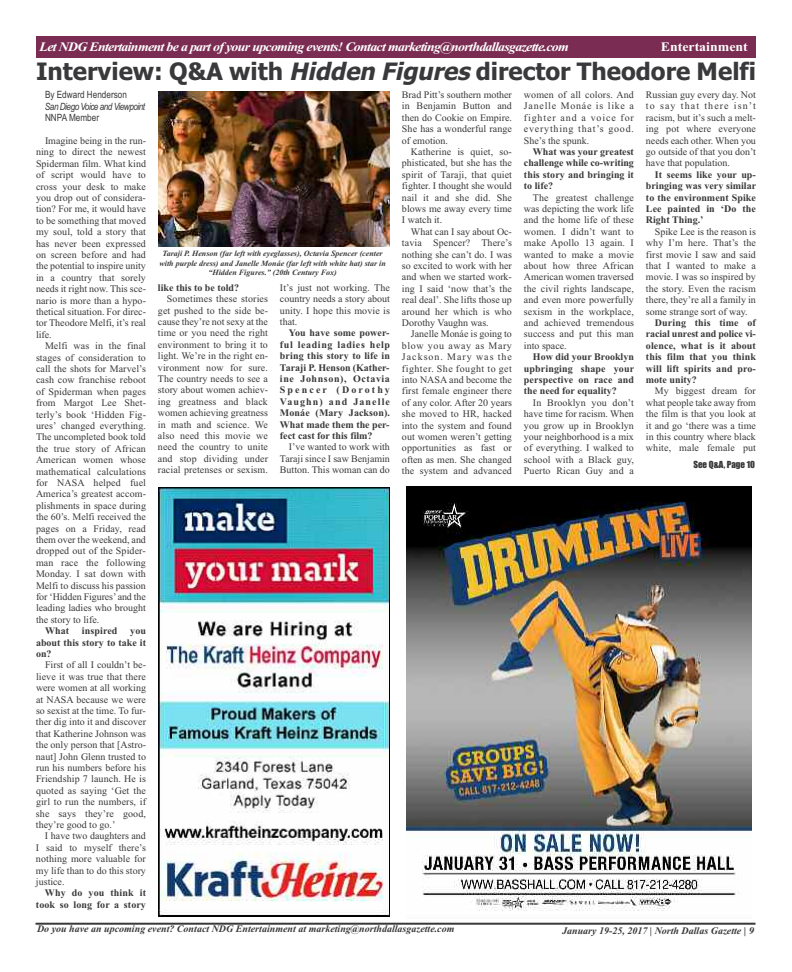
<style>
.page{position:relative;width:792px;height:972px;background:#fff}
.page>*{position:absolute;margin:0;border:0;box-sizing:border-box;transform-origin:0 0}
.t1{font:700 24px "Tahoma";color:#39383a}
.t2{font:italic 700 13px "Times New Roman";letter-spacing:-.05em;color:#fff;scale:1.07 1}
.t3{font:700 13px "Times New Roman";color:#fff;scale:1.07 1}
.t4{font:10px/11.4px "Times New Roman";color:#39383a;text-align:justify}
.t5{font:700 10px/11.4px "Times New Roman";letter-spacing:.005em;color:#39383a;text-align:justify}
.t6{font:italic 700 10px "Times New Roman";color:#39383a}
.t7{font:10px "Arial Narrow";color:#39383a}
.t8{font:italic 10px "Arial Narrow";letter-spacing:-.05em;color:#39383a}
.t9{font:9px "Impact";color:#39383a}
.t10{font:italic 700 8px/9.6px "Times New Roman";color:#39383a;text-align:center}
.s1{font-style:italic}
</style>
<div class="page">
<hr style="left:36px;top:923px;width:720px;height:2px;background:#39383a">
<div style="left:36px;top:36px;width:720px;height:22px;background:#7b2c53"></div>
<img style="left:158px;top:488px;width:232px;height:428px">
<img style="left:406px;top:486px;width:346px;height:425px">
<img style="left:158px;top:91px;width:232px;height:156px">
<h2 class="t2" style="left:40px;top:39px;width:496px">Let NDG Entertainment be a part of your upcoming events! Contact marketing@northdallasgazette.com</h2>
<h2 class="t3" style="left:661px;top:39px;width:83px">Entertainment</h2>
<h1 class="t1" style="left:36px;top:58px;width:722px">Interview: Q&amp;A with <span class="s1">HiddenFigures</span>director Theodore Melfi</h1>
<p class="t7" style="left:45px;top:89px;width:84px">By Edward Henderson</p>
<p class="t8" style="left:45px;top:100px;width:102px">San Diego Voice and Viewpoint</p>
<p class="t7" style="left:45px;top:112px;width:56px">NNPA Member</p>
<p class="t4" style="left:36px;top:135px;width:112px;text-indent:9px">Imagine being in the run&shy;ning to direct the newest Spiderman film. What kind of script would have to cross your desk to make you drop out of considera&shy;tion? For me, it would have to be something that moved my soul, told a story that has never been expressed on screen before and had the potential to inspire unity in a country that sorely needs it right now. This sce&shy;nario is more than a hypo&shy;thetical situation. For direc&shy;tor Theodore Melfi, it’s real life.</p>
<p class="t4" style="left:36px;top:340px;width:112px;text-indent:9px">Melfi was in the final stages of consideration to call the shots for Marvel’s cash cow franchise reboot of Spiderman when pages from Margot Lee Shet&shy;terly’s book ‘Hidden Fig&shy;ures’ changed everything.<br>The uncompleted book told the true story of African American women whose mathematical calculations for NASA helped fuel America’s greatest accom&shy;plishments in space during the 60’s. Melfi received the pages on a Friday, read them over the weekend, and dropped out of the Spider&shy;man race the following Monday. I sat down with Melfi to discuss his passion for ‘Hidden Figures’ and the leading ladies who brought the story to life.</p>
<p class="t5" style="left:45px;top:625px;width:26px">What</p>
<p class="t5" style="left:82px;top:625px;width:37px">inspired</p>
<p class="t5" style="left:36px;top:625px;width:111px;text-indent:94px">you about this story to take it on?</p>
<p class="t4" style="left:36px;top:659px;width:112px;text-indent:9px">First of all I couldn’t be&shy;lieve it was true that there were women at all working at NASA because we were so sexist at the time. To fur&shy;ther dig into it and discover that Katherine Johnson was the only person that [Astro&shy;naut] John Glenn trusted to run his numbers before his Friendship 7 launch. He is quoted as saying ‘Get the girl to run the numbers, if she says they’re good, they’re good to go.’</p>
<p class="t4" style="left:36px;top:830px;width:112px;text-indent:9px">I have two daughters and I said to myself there’s nothing more valuable for my life than to do this story justice.</p>
<p class="t5" style="left:36px;top:887px;width:112px;text-align:right">Why do you think it took so long for a story</p>
<p class="t10" style="left:160px;top:248px;width:228px">Taraji P. Henson (far left with eyeglasses), Octavia Spencer (center with purple dress) and Janelle Monáe (far left with white hat) star in “Hidden Figures.” (20th Century Fox)</p>
<p class="t5" style="left:158px;top:282px;width:83px">like this to be told?</p>
<p class="t4" style="left:158px;top:293px;width:112px;text-indent:9px">Sometimes these stories get pushed to the side be&shy;cause they’re not sexy at the time or you need the right environment to bring it to light. We’re in the right en&shy;vironment now for sure.<br>The country needs to see a story about women achiev&shy;ing greatness and black women achieving greatness in math and science. We also need this movie we need the country to unite and stop dividing under racial pretenses or sexism.</p>
<p class="t4" style="left:280px;top:282px;width:112px">It’s just not working. The country needs a story about unity. I hope this movie is that.</p>
<p class="t5" style="left:280px;top:327px;width:112px;text-indent:9px">You have some power&shy;ful leading ladies help bring this story to life in Taraji P. Henson (Kather&shy;ine Johnson), Octavia Spencer (Dorothy Vaughn) and Janelle Monáe (Mary Jackson).<br>What made them the per&shy;fect cast for this film?</p>
<p class="t4" style="left:280px;top:441px;width:112px;text-indent:9px">I’ve wanted to work with Taraji since I saw Benjamin Button. This woman can do</p>
<p class="t4" style="left:402px;top:89px;width:112px">Brad Pitt’s southern mother in Benjamin Button and then do Cookie on Empire.<br>She has a wonderful range of emotion.</p>
<p class="t4" style="left:402px;top:146px;width:112px;text-indent:9px">Katherine is quiet, so&shy;phisticated, but she has the spirit of Taraji, that quiet fighter. I thought she would nail it and she did. She blows me away every time I watch it.</p>
<p class="t4" style="left:402px;top:226px;width:112px;text-indent:9px">What can I say about Oc&shy;tavia Spencer? There’s nothing she can’t do. I was so excited to work with her and when we started work&shy;ing I said ‘now that’s the real deal’. She lifts those up around her which is who Dorothy Vaughn was.</p>
<p class="t4" style="left:402px;top:328px;width:112px;text-indent:9px">Janelle Monáe is going to blow you away as Mary Jackson. Mary was the fighter. She fought to get into NASA and become the first female engineer there of any color. After 20 years she moved to HR, hacked into the system and found out women weren’t getting opportunities as fast or often as men. She changed the system and advanced</p>
<p class="t6" style="left:37px;top:923px;width:419px">Do you have an upcoming event? Contact NDG Entertainment at marketing@northdallasgazette.com</p>
<p class="t4" style="left:524px;top:89px;width:112px">women of all colors. And Janelle Monáe is like a fighter and a voice for everything that’s good.<br>She’s the spunk.</p>
<p class="t5" style="left:524px;top:146px;width:111px;text-indent:9px">What was your greatest challenge while co-writing this story and bringing it to life?</p>
<p class="t4" style="left:524px;top:191px;width:112px;text-indent:9px">The greatest challenge was depicting the work life and the home life of these women. I didn’t want to make Apollo 13 again. I wanted to make a movie about how three African American women traversed the civil rights landscape, and even more powerfully sexism in the workplace, and achieved tremendous success and put this man into space.</p>
<p class="t5" style="left:524px;top:351px;width:112px;text-indent:9px">How did your Brooklyn upbringing shape your perspective on race and the need for equality?</p>
<p class="t4" style="left:524px;top:397px;width:112px;text-indent:9px">In Brooklyn you don’t have time for racism. When you grow up in Brooklyn your neighborhood is a mix of everything. I walked to school with a Black guy, Puerto Rican Guy and a</p>
<p class="t4" style="left:646px;top:89px;width:112px">Russian guy every day. Not to say that there isn’t racism, but it’s such a melt&shy;ing pot where everyone needs each other. When you go outside of that you don’t have that population.</p>
<p class="t5" style="left:646px;top:169px;width:112px;text-indent:9px">It seems like your up&shy;bringing was very similar to the environment Spike Lee painted in ‘Do the Right Thing.’</p>
<p class="t4" style="left:646px;top:226px;width:112px;text-indent:9px">Spike Lee is the reason is why I’m here. That’s the first movie I saw and said that I wanted to make a movie. I was so inspired by the story. Even the racism there, they’re all a family in some strange sort of way.</p>
<p class="t5" style="left:646px;top:317px;width:112px;text-indent:9px">During this time of racial unrest and police vi&shy;olence, what is it about this film that you think will lift spirits and pro&shy;mote unity?</p>
<p class="t4" style="left:646px;top:385px;width:112px;text-indent:9px">My biggest dream for what people take away from the film is that you look at it and go ‘there was a time in this country where black white, male female put</p>
<p class="t9" style="left:693px;top:460px;width:63px">See Q&amp;A, Page 10</p>
<p class="t6" style="left:562px;top:924px;width:194px">January 19-25, 2017 | North Dallas Gazette | 9</p>
</div>
